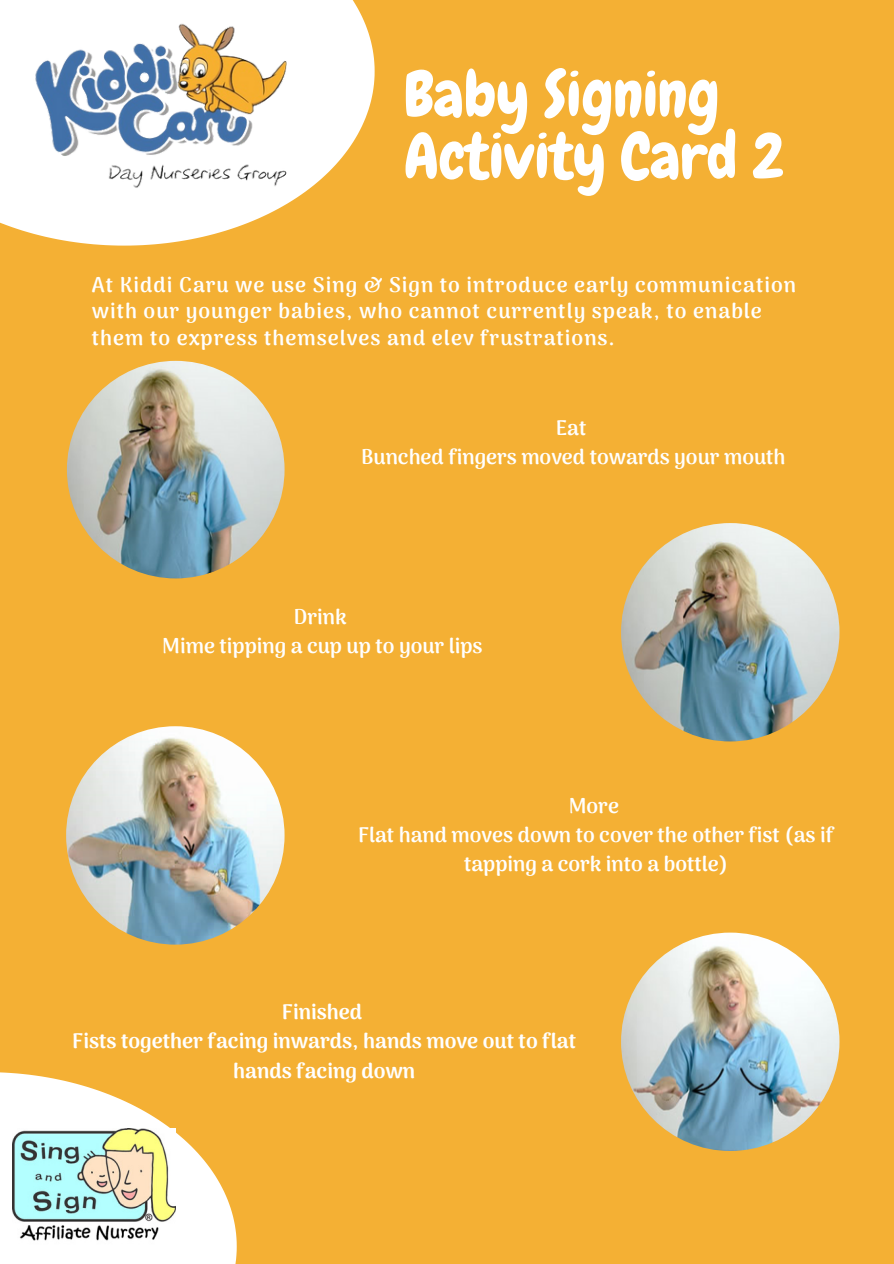
<style>
.page{position:relative;width:894px;height:1264px;background:#fff}
.page>*{position:absolute;margin:0;border:0;box-sizing:border-box;transform-origin:0 0}
.t1{font:63px/61.9px "Chewy";color:#fff}
.t2{font:800 21px/26.4px "Arima Madurai";letter-spacing:.05em;color:#fff}
.t3{font:800 21px/29.2px "Arima Madurai";color:#fff;text-align:center}
.t4{font:900 21px/29.2px "Arima Madurai";color:#fff;text-align:center}
</style>
<div class="page">
<div style="left:0;top:0;width:893px;height:1263px;background:#f4b034"></div>
<svg style="left:0;top:0;width:374px;height:245px;fill:#fff"></svg>
<img style="left:23px;top:20px;width:284px;height:175px">
<img style="left:621px;top:932px;width:218px;height:218px;border-radius:50%">
<img style="left:67px;top:361px;width:217px;height:217px;border-radius:50%">
<img style="left:621px;top:523px;width:218px;height:218px;border-radius:50%">
<img style="left:66px;top:726px;width:218px;height:218px;border-radius:50%">
<svg style="left:0;top:1072px;width:237px;height:191px;fill:#fff"></svg>
<img style="left:12px;top:1128px;width:164px;height:118px">
<h1 class="t1" style="left:404px;top:64px;width:381px">Baby Signing<br>Activity Card 2</h1>
<p class="t2" style="left:92px;top:271px;width:705px">At Kiddi Caru we use Sing &amp; Sign to introduce early communication with our younger babies, who cannot currently speak, to enable them to express themselves and elev frustrations.</p>
<p class="t3" style="left:361px;top:413px;width:426px">Eat<br>Bunched fingers moved towards your mouth</p>
<p class="t3" style="left:162px;top:602px;width:322px">Drink<br>Mime tipping a cup up to your lips</p>
<p class="t3" style="left:358px;top:790px;width:477px">More<br>Flat hand moves down to cover the other fist (as if tapping a cork into a bottle)</p>
<p class="t4" style="left:72px;top:997px;width:505px">Finished<br>Fists together facing inwards, hands move out to flat hands facing down</p>
</div>
